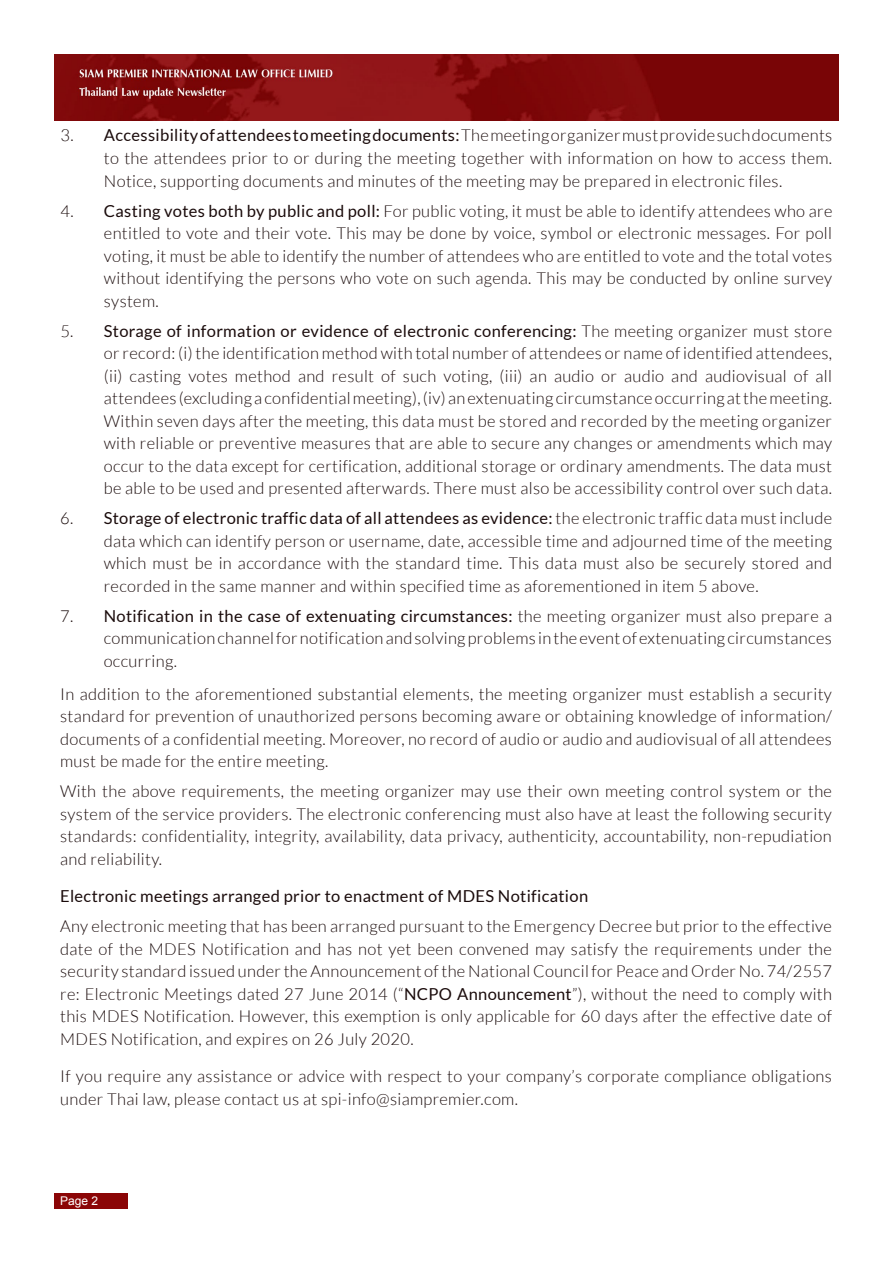
<style>
.page{position:relative;width:893px;height:1263px;background:#fff}
.page>*{position:absolute;margin:0;border:0;box-sizing:border-box;transform-origin:0 0}
.t1{font:300 16.5px/22.5px "Lato";letter-spacing:.02em;color:#1a0b0b;text-align:justify}
.t2{font:16.5px "Lato";letter-spacing:.02em;color:#1a0b0b}
.t3{font:12px "Arial";color:#fff}
.s1{font-weight:400}
</style>
<div class="page">
<img style="left:54px;top:54px;width:785px;height:66px">
<div style="left:54px;top:1193px;width:74px;height:16px;background:#8b0506"></div>
<p class="t1" style="left:104px;top:124px;width:730px;text-indent:-43px">3. <span class="s1">Accessibility of attendees to meeting documents:</span> The meeting organizer must provide such documents to the attendees prior to or during the meeting together with information on how to access them.<br>Notice, supporting documents and minutes of the meeting may be prepared in electronic files.</p>
<p class="t1" style="left:104px;top:199px;width:730px;text-indent:-43px">4. <span class="s1">Casting votes both by public and poll:</span> For public voting, it must be able to identify attendees who are entitled to vote and their vote. This may be done by voice, symbol or electronic messages. For poll voting, it must be able to identify the number of attendees who are entitled to vote and the total votes without identifying the persons who vote on such agenda. This may be conducted by online survey system.</p>
<p class="t1" style="left:104px;top:319px;width:730px;text-indent:-43px">5. <span class="s1">Storage of information or evidence of electronic conferencing:</span> The meeting organizer must store or record: (i) the identification method with total number of attendees or name of identified attendees, (ii) casting votes method and result of such voting, (iii) an audio or audio and audiovisual of all attendees (excluding a confidential meeting), (iv) an extenuating circumstance occurring at the meeting.<br>Within seven days after the meeting, this data must be stored and recorded by the meeting organizer with reliable or preventive measures that are able to secure any changes or amendments which may occur to the data except for certification, additional storage or ordinary amendments. The data must be able to be used and presented afterwards. There must also be accessibility control over such data.</p>
<p class="t1" style="left:104px;top:507px;width:730px;text-indent:-43px">6. <span class="s1">Storage of electronic traffic data of all attendees as evidence:</span> the electronic traffic data must include data which can identify person or username, date, accessible time and adjourned time of the meeting which must be in accordance with the standard time. This data must also be securely stored and recorded in the same manner and within specified time as aforementioned in item 5 above.</p>
<p class="t1" style="left:104px;top:604px;width:730px;text-indent:-43px">7. <span class="s1">Notification in the case of extenuating circumstances:</span> the meeting organizer must also prepare a communication channel for notification and solving problems in the event of extenuating circumstances occurring.</p>
<p class="t1" style="left:60px;top:682px;width:773px">In addition to the aforementioned substantial elements, the meeting organizer must establish a security standard for prevention of unauthorized persons becoming aware or obtaining knowledge of information/ documents of a confidential meeting. Moreover, no record of audio or audio and audiovisual of all attendees must be made for the entire meeting.</p>
<p class="t1" style="left:60px;top:780px;width:773px">With the above requirements, the meeting organizer may use their own meeting control system or the system of the service providers. The electronic conferencing must also have at least the following security standards: confidentiality, integrity, availability, data privacy, authenticity, accountability, non-repudiation and reliability.</p>
<p class="t2" style="left:60px;top:887px;width:529px">Electronic meetings arranged prior to enactment of MDES Notification</p>
<p class="t1" style="left:60px;top:915px;width:773px">Any electronic meeting that has been arranged pursuant to the Emergency Decree but prior to the effective date of the MDES Notification and has not yet been convened may satisfy the requirements under the security standard issued under the Announcement of the National Council for Peace and Order No. 74/2557 re: Electronic Meetings dated 27 June 2014 (“<span class="s1">NCPO Announcement</span>”), without the need to comply with this MDES Notification. However, this exemption is only applicable for 60 days after the effective date of MDES Notification, and expires on 26 July 2020.</p>
<p class="t1" style="left:60px;top:1065px;width:773px">If you require any assistance or advice with respect to your company’s corporate compliance obligations under Thai law, please contact us at spi-info@siampremier.com.</p>
<p class="t3" style="left:60px;top:1193px;width:40px">Page 2</p>
</div>
